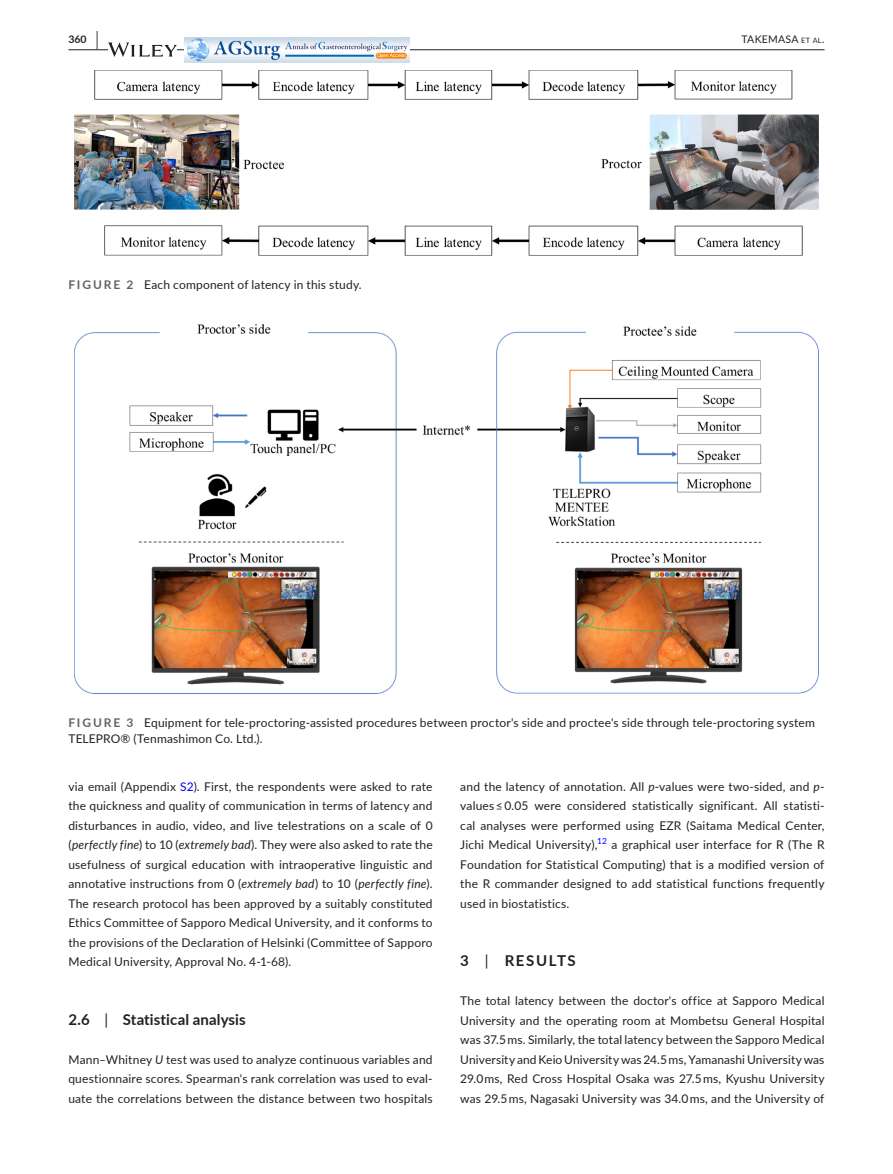
<style>
.page{position:relative;width:893px;height:1174px;background:#fff}
.page>*{position:absolute;margin:0;border:0;box-sizing:border-box;transform-origin:0 0}
.t1{font:700 15px "Lato";letter-spacing:.01em;color:#231f20}
.t2{font:700 15px "Lato";letter-spacing:.105em;color:#231f20}
.t3{font:12px/19.5px "Lato";letter-spacing:.015em;color:#231f20;text-align:justify}
.t4{font:10.5px "Lato";letter-spacing:.025em;color:#231f20}
.t5{font:700 10.5px "Lato";color:#231f20}
.s1{font-size:19.5px}
.s2{font-size:7.35px}
.s3{font-weight:700;color:#636366}
.s4{color:#00f}
.s5{font-style:italic}
.s6{font-weight:400}
</style>
<div class="page">
<hr style="left:68px;top:49px;width:756px;height:1px;background:#231f20">
<svg style="left:108px;top:42px;width:69px;height:15px"></svg>
<img style="left:185px;top:37px;width:225px;height:25px">
<img style="left:74px;top:70px;width:745px;height:186px">
<img style="left:74px;top:324px;width:745px;height:370px">
<p class="t5" style="left:68px;top:31px;width:31px">360 <span class="s1">|</span></p>
<p class="t4" style="left:742px;top:31px;width:84px">TAKEMASA <span class="s2">et al</span>.</p>
<p class="t3" style="left:68px;top:274px;width:295px"><span class="s3">FIGURE 2</span> Each component of latency in this study.</p>
<p class="t3" style="left:68px;top:714px;width:748px;line-height:16.5px"><span class="s3">FIGURE 3</span> Equipment for tele-proctoring-assisted procedures between proctor's side and proctee's side through tele-proctoring system<br>TELEPRO® (Tenmashimon Co. Ltd.).</p>
<p class="t3" style="left:68px;top:776px;width:366px">via email (Appendix <span class="s4">S2</span>). First, the respondents were asked to rate the quickness and quality of communication in terms of latency and disturbances in audio, video, and live telestrations on a scale of 0 (<span class="s5">perfectly fine</span>) to 10 (<span class="s5">extremely bad</span>). They were also asked to rate the usefulness of surgical education with intraoperative linguistic and annotative instructions from 0 (<span class="s5">extremely bad</span>) to 10 (<span class="s5">perfectly fine</span>).<br>The research protocol has been approved by a suitably constituted Ethics Committee of Sapporo Medical University, and it conforms to the provisions of the Declaration of Helsinki (Committee of Sapporo Medical University, Approval No. 4-1-68).</p>
<p class="t1" style="left:68px;top:1008px;width:179px">2.6 <span class="s6">|</span> Statistical analysis</p>
<p class="t3" style="left:68px;top:1049px;width:366px">Mann–Whitney <span class="s5">U</span> test was used to analyze continuous variables and questionnaire scores. Spearman's rank correlation was used to eval&shy;uate the correlations between the distance between two hospitals</p>
<p class="t3" style="left:460px;top:776px;width:366px">and the latency of annotation. All <span class="s5">p</span>-values were two-sided, and <span class="s5">p&shy;</span>values ≤ 0.05 were considered statistically significant. All statisti&shy;cal analyses were performed using EZR (Saitama Medical Center, Jichi Medical University),<sup>12</sup> a graphical user interface for R (The R Foundation for Statistical Computing) that is a modified version of the R commander designed to add statistical functions frequently used in biostatistics.</p>
<p class="t2" style="left:460px;top:950px;width:117px">3 <span class="s6">|</span> RESULTS</p>
<p class="t3" style="left:460px;top:990px;width:366px">The total latency between the doctor's office at Sapporo Medical University and the operating room at Mombetsu General Hospital was 37.5 ms. Similarly, the total latency between the Sapporo Medical University and Keio University was 24.5 ms, Yamanashi University was 29.0 ms, Red Cross Hospital Osaka was 27.5 ms, Kyushu University was 29.5 ms, Nagasaki University was 34.0 ms, and the University of</p>
</div>
